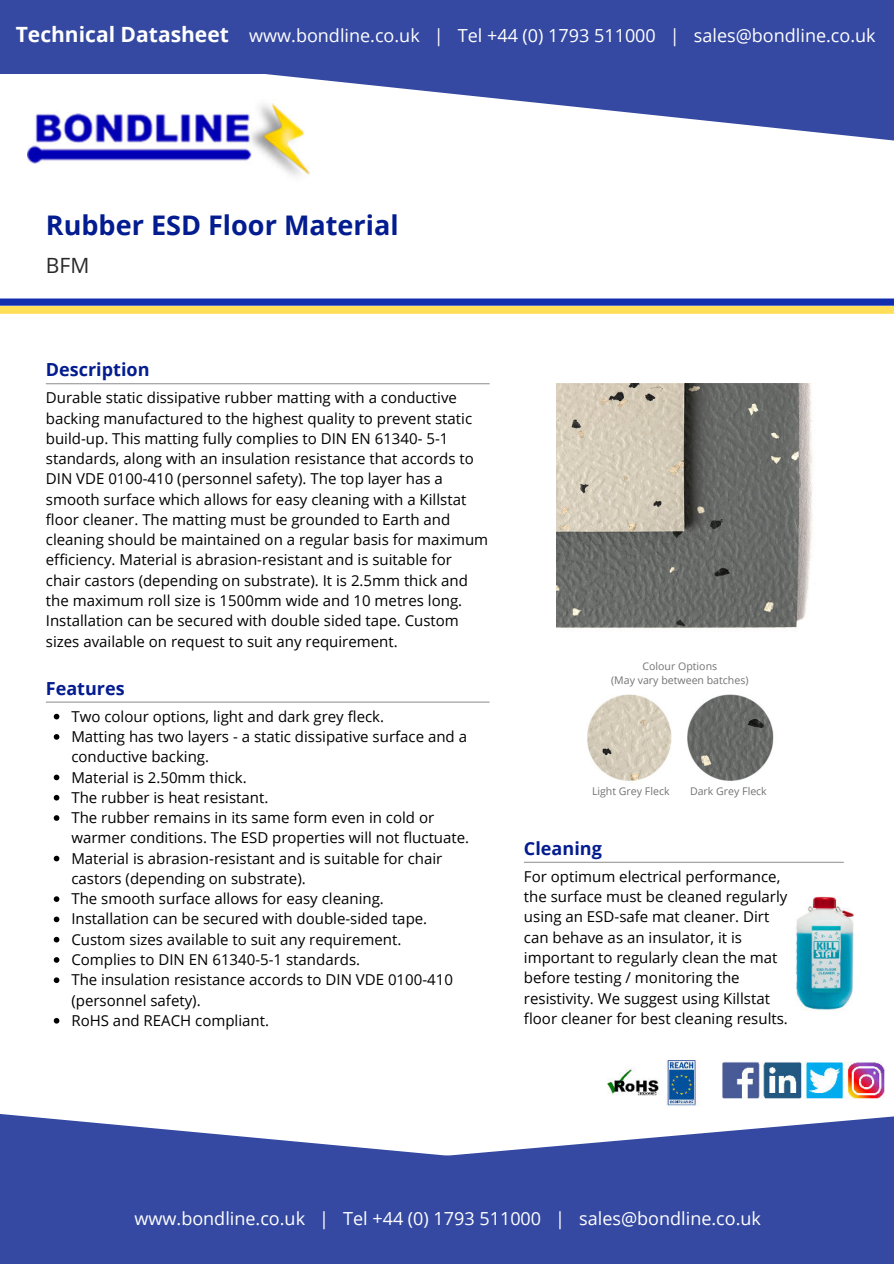
<style>
.page{position:relative;width:894px;height:1264px;background:#fff}
.page>*{position:absolute;margin:0;border:0;box-sizing:border-box;transform-origin:0 0}
.t1{font:700 27px "Open Sans";color:#031c8f}
.t2{font:21px "Open Sans";color:#292929}
.t3{font:18px "Open Sans";color:#fff}
.t4{font:700 18px "Open Sans";color:#031c8f}
.t5{font:15px/20.2px "Open Sans";color:#000}
.t6{font:10.5px/14px "Open Sans";color:#737373;text-align:center}
.s1{font-weight:700;font-size:21px}
</style>
<div class="page">
<svg style="left:265px;top:74px;width:628px;height:67px"></svg>
<div style="left:0;top:0;width:893px;height:74px;background:#3549a2"></div>
<img style="left:27px;top:98px;width:283px;height:78px">
<svg style="left:0;top:298px;width:893px;height:16px;background:#93908a"></svg>
<svg style="left:0;top:1114px;width:893px;height:76px;fill:#3549a2"></svg>
<div style="left:0;top:1190px;width:893px;height:73px;background:#3549a2"></div>
<img style="left:721px;top:1061px;width:163px;height:37px">
<svg style="left:46px;top:383px;width:443px;height:1px"></svg>
<svg style="left:46px;top:701px;width:443px;height:1px"></svg>
<svg style="left:524px;top:861px;width:319px;height:2px"></svg>
<img style="left:607px;top:1060px;width:92px;height:47px">
<svg style="left:54px;top:713px;width:5px;height:6px"></svg>
<svg style="left:54px;top:734px;width:5px;height:5px"></svg>
<svg style="left:54px;top:774px;width:5px;height:6px"></svg>
<svg style="left:54px;top:795px;width:5px;height:5px"></svg>
<svg style="left:54px;top:815px;width:5px;height:5px"></svg>
<svg style="left:54px;top:855px;width:5px;height:6px"></svg>
<svg style="left:54px;top:896px;width:5px;height:5px"></svg>
<svg style="left:54px;top:916px;width:5px;height:6px"></svg>
<svg style="left:54px;top:936px;width:5px;height:6px"></svg>
<svg style="left:54px;top:957px;width:5px;height:5px"></svg>
<svg style="left:54px;top:977px;width:5px;height:6px"></svg>
<svg style="left:54px;top:1018px;width:5px;height:5px"></svg>
<img style="left:556px;top:383px;width:257px;height:246px">
<img style="left:587px;top:694px;width:187px;height:87px">
<img style="left:796px;top:896px;width:57px;height:114px">
<p class="t3" style="left:16px;top:23px;width:861px"><span class="s1">Technical Datasheet</span> www.bondline.co.uk | Tel +44 (0) 1793 511000 | sales@bondline.co.uk</p>
<h1 class="t1" style="left:46px;top:206px;width:354px">Rubber ESD Floor Material</h1>
<h2 class="t2" style="left:46px;top:251px;width:45px">BFM</h2>
<p class="t4" style="left:46px;top:357px;width:105px">Description</p>
<p class="t5" style="left:46px;top:387px;width:443px">Durable static dissipative rubber matting with a conductive backing manufactured to the highest quality to prevent static build-up. This matting fully complies to DIN EN 61340- 5-1 standards, along with an insulation resistance that accords to DIN VDE 0100-410 (personnel safety). The top layer has a smooth surface which allows for easy cleaning with a Killstat floor cleaner. The matting must be grounded to Earth and cleaning should be maintained on a regular basis for maximum efficiency. Material is abrasion-resistant and is suitable for chair castors (depending on substrate). It is 2.5mm thick and the maximum roll size is 1500mm wide and 10 metres long.<br>Installation can be secured with double sided tape. Custom sizes available on request to suit any requirement.</p>
<p class="t4" style="left:46px;top:675px;width:80px">Features</p>
<p class="t5" style="left:71px;top:705px;width:399px">Two colour options, light and dark grey fleck.<br>Matting has two layers - a static dissipative surface and a conductive backing.<br>Material is 2.50mm thick.<br>The rubber is heat resistant.<br>The rubber remains in its same form even in cold or warmer conditions. The ESD properties will not fluctuate.<br>Material is abrasion-resistant and is suitable for chair castors (depending on substrate).<br>The smooth surface allows for easy cleaning.<br>Installation can be secured with double-sided tape.<br>Custom sizes available to suit any requirement.<br>Complies to DIN EN 61340-5-1 standards.<br>The insulation resistance accords to DIN VDE 0100-410 (personnel safety).<br>RoHS and REACH compliant.</p>
<p class="t6" style="left:611px;top:659px;width:139px">Colour Options<br>(May vary between batches)</p>
<p class="t6" style="left:592px;top:783px;width:79px">Light Grey Fleck</p>
<p class="t6" style="left:689px;top:783px;width:78px">Dark Grey Fleck</p>
<p class="t4" style="left:524px;top:835px;width:79px">Cleaning</p>
<p class="t5" style="left:524px;top:866px;width:265px">For optimum electrical performance, the surface must be cleaned regularly using an ESD-safe mat cleaner. Dirt can behave as an insulator, it is important to regularly clean the mat before testing / monitoring the resistivity. We suggest using Killstat floor cleaner for best cleaning results.</p>
<p class="t3" style="left:134px;top:1205px;width:627px">www.bondline.co.uk | Tel +44 (0) 1793 511000 | sales@bondline.co.uk</p>
</div>
